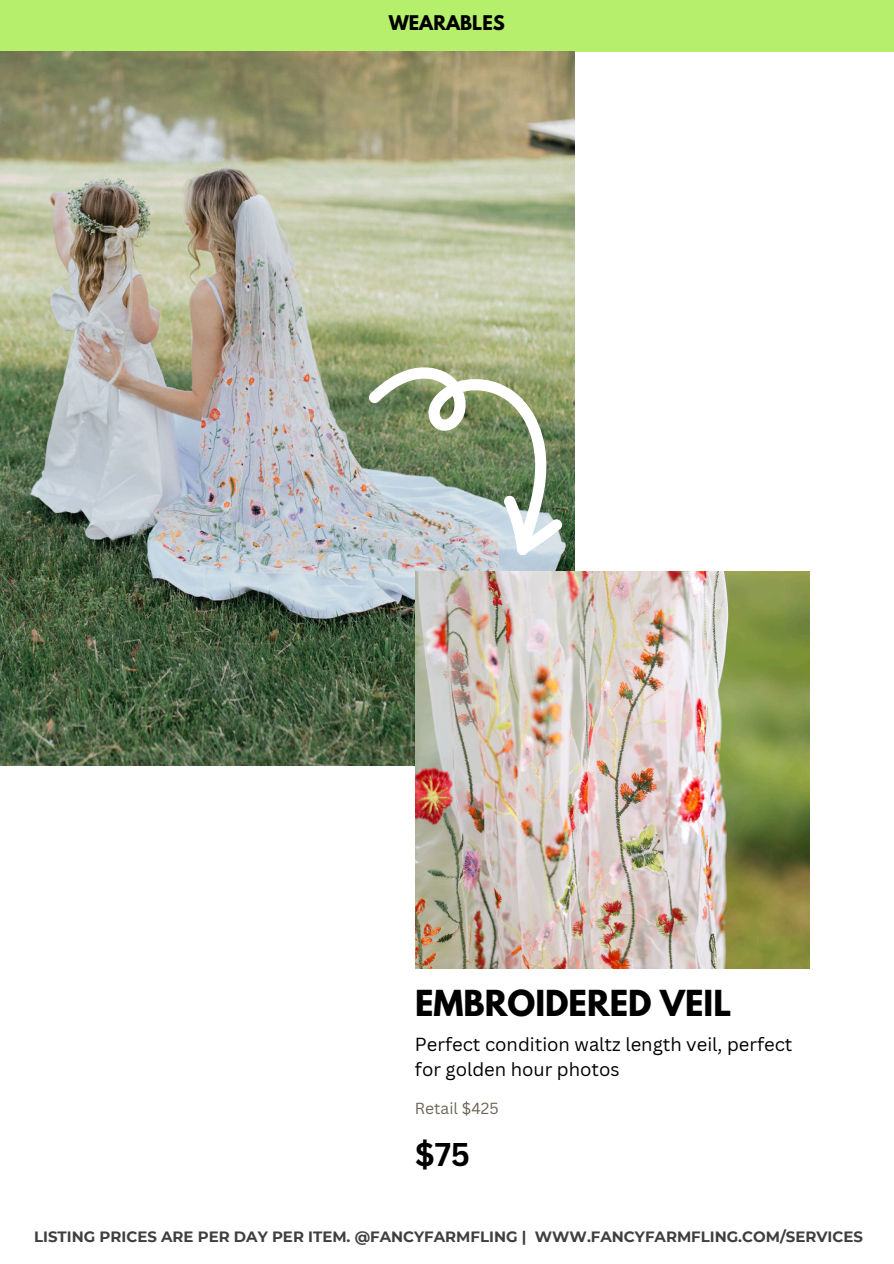
<style>
.page{position:relative;width:894px;height:1264px;background:#fff}
.page>*{position:absolute;margin:0;border:0;box-sizing:border-box;transform-origin:0 0}
.t1{font:700 31.95px "Canva Sans";color:#000}
.t2{font:700 31.8px "League Spartan";color:#000}
.t3{font:18.45px/24.5px "Canva Sans";color:#000}
.t4{font:700 18px "League Spartan";color:#000}
.t5{font:15.6px "Canva Sans";color:#6b6657}
.t6{font:700 15px "Montserrat";color:#403f3f}
</style>
<div class="page">
<div style="left:0;top:0;width:893px;height:51px;background:#b5ef6c"></div>
<img style="left:0;top:51px;width:574px;height:714px">
<img style="left:415px;top:571px;width:394px;height:397px">
<img style="left:365px;top:320px;width:210px;height:251px">
<p class="t4" style="left:388px;top:14px;width:117px">WEARABLES</p>
<h1 class="t2" style="left:415px;top:987px;width:317px">EMBROIDERED VEIL</h1>
<h4 class="t3" style="left:415px;top:1031px;width:379px">Perfect condition waltz length veil, perfect for golden hour photos</h4>
<p class="t5" style="left:415px;top:1097px;width:85px">Retail $425</p>
<h2 class="t1" style="left:415px;top:1131px;width:57px">$75</h2>
<p class="t6" style="left:34px;top:1227px;width:830px">LISTING PRICES ARE PER DAY PER ITEM. @FANCYFARMFLING | WWW.FANCYFARMFLING.COM/SERVICES</p>
</div>
